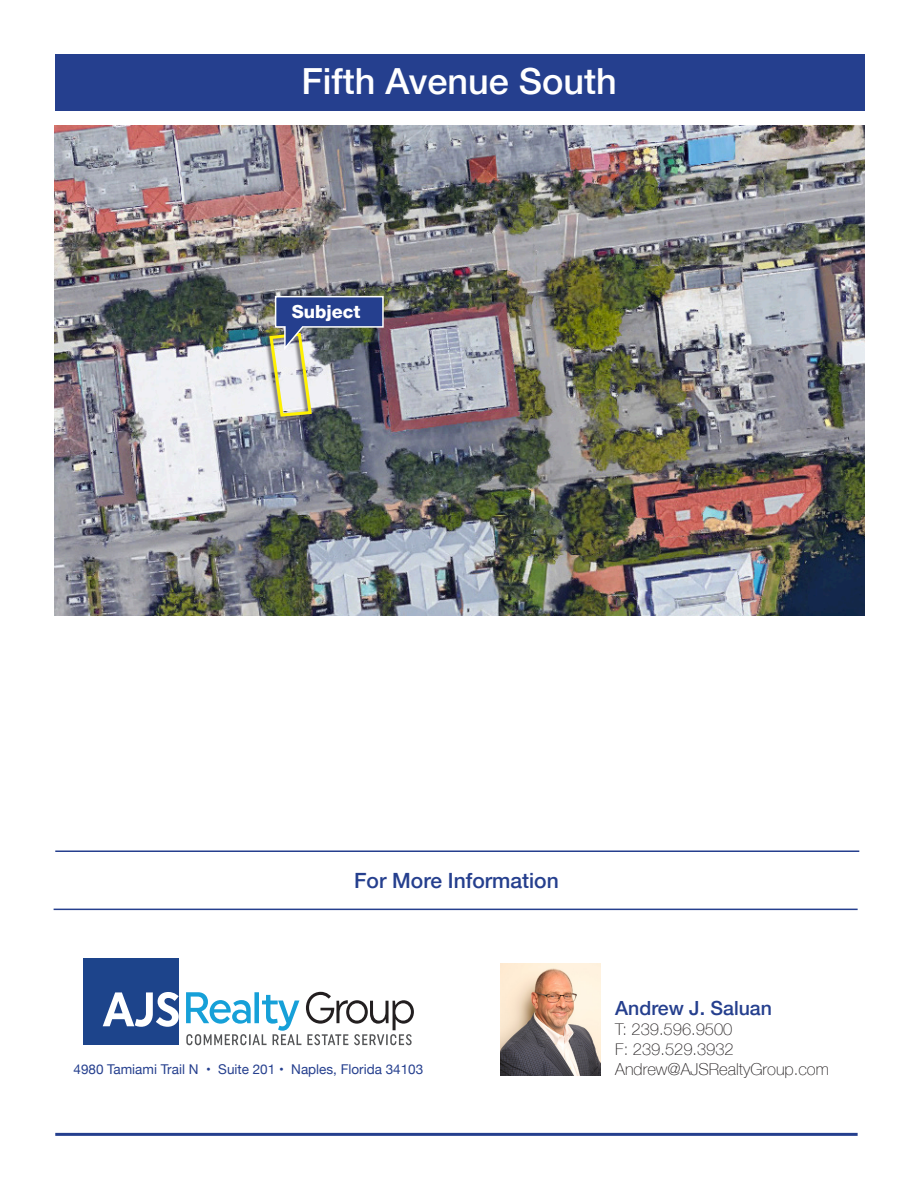
<style>
.page{position:relative;width:918px;height:1188px;background:#fff}
.page>*{position:absolute;margin:0;border:0;box-sizing:border-box;transform-origin:0 0}
.t1{font:500 36px "Helvetica Neue LT";color:#fff}
.t2{font:500 21px "Helvetica Neue LT";color:#253f8e}
.t3{font:500 19.5px "Helvetica Neue LT";color:#253f8e}
.t4{font:800 18px "Helvetica Neue LT";color:#fff}
.t5{font:100 16.5px "Helvetica Neue LT";color:#231f20}
.t6{font:13.5px "Helvetica Neue";color:#253f8e}
</style>
<div class="page">
<svg style="left:186px;top:992px;width:228px;height:53px"></svg>
<div style="left:83px;top:958px;width:95px;height:87px;background:#1d448b"></div>
<svg style="left:103px;top:992px;width:76px;height:35px"></svg>
<div style="left:55px;top:54px;width:810px;height:57px;background:#253f8e"></div>
<hr style="left:55px;top:1133px;width:803px;height:3px;background:#253f8e">
<img style="left:500px;top:964px;width:101px;height:112px">
<hr style="left:55px;top:850px;width:804px;height:2px;background:#253f8e">
<hr style="left:54px;top:909px;width:804px;height:1px;background:#253f8e">
<img style="left:55px;top:125px;width:810px;height:491px">
<div style="left:264px;top:332px;width:49px;height:90px;background:#231f20;opacity:.57"></div>
<img style="left:268px;top:295px;width:116px;height:123px">
<p class="t1" style="left:302px;top:60px;width:317px">Fifth Avenue South</p>
<p class="t4" style="left:292px;top:301px;width:70px">Subject</p>
<p class="t2" style="left:354px;top:868px;width:206px">For More Information</p>
<p class="t6" style="left:74px;top:1060px;width:351px">4980 Tamiami Trail N • Suite 201 • Naples, Florida 34103</p>
<p class="t3" style="left:615px;top:997px;width:158px">Andrew J. Saluan</p>
<p class="t5" style="left:615px;top:1020px;width:119px">T: 239.596.9500</p>
<p class="t5" style="left:615px;top:1039px;width:120px">F: 239.529.3932</p>
<p class="t5" style="left:615px;top:1059px;width:215px">Andrew@AJSRealtyGroup.com</p>
</div>
